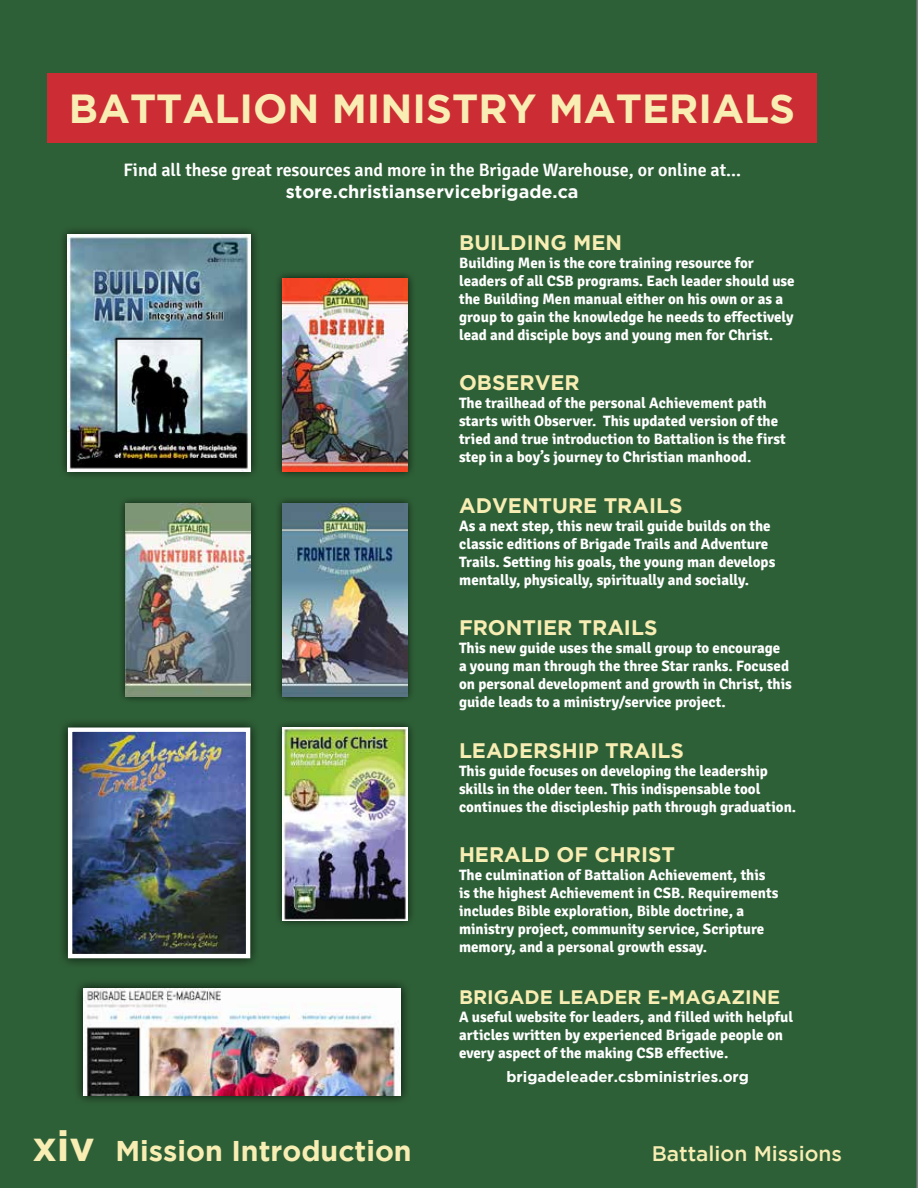
<style>
.page{position:relative;width:918px;height:1188px;background:#2e6037}
.page>*{position:absolute;margin:0;border:0;box-sizing:border-box;transform-origin:0 0}
.t1{font:700 42px "Gotham";color:#f8edb3}
.t2{font:700 40.5px "Gotham";color:#f8edb3}
.t3{font:700 28.5px "Gotham";color:#f8edb3}
.t4{font:700 21px "Gotham";color:#f8edb3}
.t5{font:500 21px "Gotham";color:#f8edb3}
.t6{font:700 19.5px "Gotham";color:#f8edb3}
.t7{font:600 18px "Signika";color:#fff}
.t8{font:700 18px "Gotham";color:#fff}
.t9{font:700 15px/18px "Signika";color:#fff}
.t10{font:700 15px "Gotham";color:#fff}
</style>
<div class="page">
<div style="left:118px;top:496px;width:141px;height:209px;background:#000;opacity:.75"></div>
<img style="left:126px;top:504px;width:125px;height:192px">
<div style="left:275px;top:496px;width:141px;height:209px;background:#000;opacity:.75"></div>
<img style="left:283px;top:504px;width:125px;height:192px">
<div style="left:275px;top:270px;width:141px;height:209px;background:#000;opacity:.75"></div>
<img style="left:283px;top:279px;width:125px;height:192px">
<div style="left:58px;top:225px;width:202px;height:255px;background:#000;opacity:.75"></div>
<img style="left:68px;top:234px;width:183px;height:237px">
<div style="left:73px;top:978px;width:338px;height:128px;background:#000;opacity:.75"></div>
<img style="left:83px;top:988px;width:318px;height:108px">
<div style="left:58px;top:718px;width:202px;height:250px;background:#000;opacity:.75"></div>
<img style="left:66px;top:725px;width:186px;height:235px">
<div style="left:275px;top:720px;width:141px;height:209px;background:#000;opacity:.75"></div>
<img style="left:283px;top:728px;width:125px;height:192px">
<div style="left:47px;top:74px;width:770px;height:69px;background:#cc2c34"></div>
<h2 class="t2" style="left:69px;top:85px;width:728px">BATTALION MINISTRY MATERIALS</h2>
<p class="t7" style="left:123px;top:159px;width:619px">Find all these great resources and more in the Brigade Warehouse, or online at...</p>
<p class="t8" style="left:286px;top:181px;width:294px">store.christianservicebrigade.ca</p>
<h3 class="t4" style="left:459px;top:230px;width:164px">BUILDING MEN</h3>
<p class="t9" style="left:459px;top:254px;width:337px">Building Men is the core training resource for leaders of all CSB programs. Each leader should use the Building Men manual either on his own or as a group to gain the knowledge he needs to effectively lead and disciple boys and young men for Christ.</p>
<h3 class="t4" style="left:459px;top:370px;width:122px">OBSERVER</h3>
<p class="t9" style="left:459px;top:394px;width:328px">The trailhead of the personal Achievement path starts with Observer. This updated version of the tried and true introduction to Battalion is the first step in a boy’s journey to Christian manhood.</p>
<h3 class="t4" style="left:459px;top:493px;width:225px">ADVENTURE TRAILS</h3>
<p class="t9" style="left:459px;top:517px;width:318px">As a next step, this new trail guide builds on the classic editions of Brigade Trails and Adventure Trails. Setting his goals, the young man develops mentally, physically, spiritually and socially.</p>
<h3 class="t4" style="left:459px;top:616px;width:200px">FRONTIER TRAILS</h3>
<p class="t9" style="left:459px;top:639px;width:334px">This new guide uses the small group to encourage<br>a young man through the three Star ranks. Focused on personal development and growth in Christ, this guide leads to a ministry/service project.</p>
<h3 class="t4" style="left:459px;top:738px;width:226px">LEADERSHIP TRAILS</h3>
<p class="t9" style="left:459px;top:762px;width:339px">This guide focuses on developing the leadership skills in the older teen. This indispensable tool continues the discipleship path through graduation.</p>
<h1 class="t1" style="left:32px;top:1122px;width:64px">xiv</h1>
<h3 class="t3" style="left:116px;top:1134px;width:298px">Mission Introduction</h3>
<h3 class="t4" style="left:459px;top:843px;width:218px">HERALD OF CHRIST</h3>
<p class="t9" style="left:459px;top:866px;width:321px">The culmination of Battalion Achievement, this is the highest Achievement in CSB. Requirements includes Bible exploration, Bible doctrine, a ministry project, community service, Scripture memory, and a personal growth essay.</p>
<h3 class="t6" style="left:459px;top:985px;width:323px">BRIGADE LEADER E-MAGAZINE</h3>
<p class="t9" style="left:459px;top:1008px;width:336px">A useful website for leaders, and filled with helpful articles written by experienced Brigade people on every aspect of the making CSB effective.</p>
<p class="t10" style="left:506px;top:1068px;width:244px">brigadeleader.csbministries.org</p>
<h3 class="t5" style="left:652px;top:1142px;width:192px">Battalion Missions</h3>
</div>
